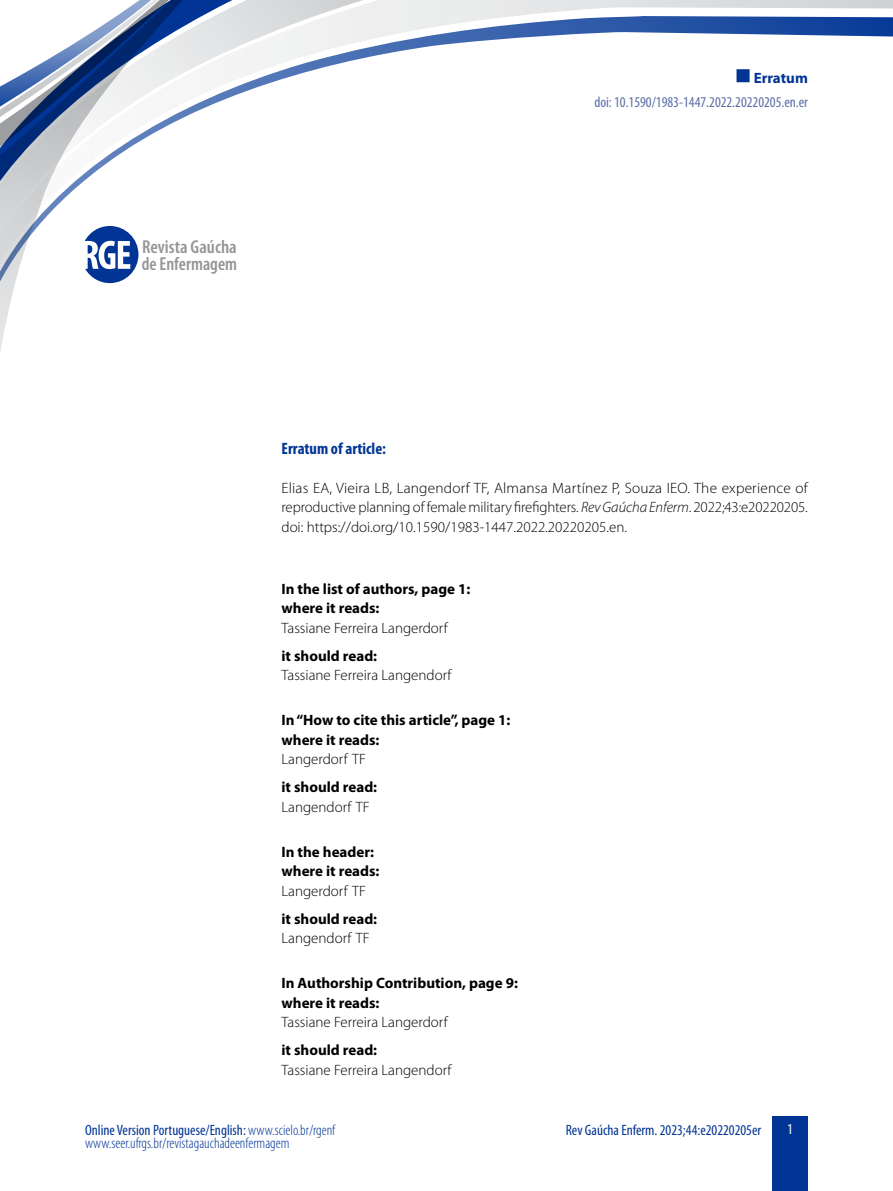
<style>
.page{position:relative;width:893px;height:1191px;background:#fff}
.page>*{position:absolute;margin:0;border:0;box-sizing:border-box;transform-origin:0 0}
.t1{font:600 condensed 18.75px/16.6px "Myriad Pro";color:#939598}
.t2{font:700 condensed 16.5px "Myriad Pro";color:#003595}
.t3{font:300 15px/19.5px "Myriad Pro";color:#000;text-align:justify}
.t4{font:700 15px/19.5px "Myriad Pro";color:#000}
.t5{font:condensed 15px "Myriad Pro";color:#003595}
.t6{font:300 condensed 15px "Myriad Pro";color:#003595}
.t7{font:condensed 15px "Myriad Pro";color:#5a6da7}
.t8{font:700 15px "Myriad Pro";color:#003595}
.t9{font:condensed 15px "Myriad Pro";color:#fff}
.s1{font-style:italic}
.s2{font-weight:300}
</style>
<div class="page">
<svg style="left:202px;top:0;width:691px;height:109px"></svg>
<svg style="left:0;top:0;width:202px;height:352px"></svg>
<div style="left:772px;top:1116px;width:36px;height:75px;background:#003595"></div>
<svg style="left:85px;top:226px;width:53px;height:57px"></svg>
<svg style="left:737px;top:69px;width:13px;height:14px"></svg>
<p class="t8" style="left:754px;top:68px;width:56px">Erratum</p>
<p class="t1" style="left:142px;top:238px;width:97px">Revista Gaúcha de Enfermagem</p>
<p class="t7" style="left:594px;top:93px;width:215px">doi: 10.1590/1983-1447.2022.20220205.en.er</p>
<p class="t2" style="left:281px;top:438px;width:106px">Erratum of article:</p>
<p class="t3" style="left:281px;top:478px;width:528px">Elias EA, Vieira LB, Langendorf TF, Almansa Martínez P, Souza IEO. The experience of reproductive planning of female military firefighters. <span class="s1">Rev Gaúcha Enferm</span>. 2022;43:e20220205. doi: https://doi.org/10.1590/1983-1447.2022.20220205.en.</p>
<p class="t4" style="left:281px;top:578px;width:190px">In the list of authors, page 1: where it reads:</p>
<p class="t3" style="left:281px;top:618px;width:168px">Tassiane Ferreira Langerdorf</p>
<p class="t4" style="left:281px;top:645px;width:97px">it should read:</p>
<p class="t3" style="left:281px;top:665px;width:172px">Tassiane Ferreira Langendorf</p>
<p class="t4" style="left:281px;top:710px;width:230px">In “How to cite this article”, page 1: where it reads:</p>
<p class="t3" style="left:281px;top:749px;width:86px">Langerdorf TF</p>
<p class="t4" style="left:281px;top:777px;width:97px">it should read:</p>
<p class="t3" style="left:281px;top:797px;width:90px">Langendorf TF</p>
<p class="t4" style="left:281px;top:841px;width:100px">In the header: where it reads:</p>
<p class="t3" style="left:281px;top:881px;width:86px">Langerdorf TF</p>
<p class="t4" style="left:281px;top:908px;width:97px">it should read:</p>
<p class="t3" style="left:281px;top:928px;width:90px">Langendorf TF</p>
<p class="t4" style="left:281px;top:973px;width:238px">In Authorship Contribution, page 9: where it reads:</p>
<p class="t3" style="left:281px;top:1012px;width:168px">Tassiane Ferreira Langerdorf</p>
<p class="t4" style="left:281px;top:1040px;width:97px">it should read:</p>
<p class="t3" style="left:281px;top:1060px;width:172px">Tassiane Ferreira Langendorf</p>
<p class="t5" style="left:85px;top:1121px;width:252px">Online Version Portuguese/English: <span class="s2">www.scielo.br/rgenf</span></p>
<p class="t6" style="left:85px;top:1134px;width:206px">www.seer.ufrgs.br/revistagauchadeenfermagem</p>
<p class="t5" style="left:566px;top:1121px;width:197px">Rev Gaúcha Enferm. 2023;44:e20220205er</p>
<p class="t9" style="left:787px;top:1120px;width:7px">1</p>
</div>
